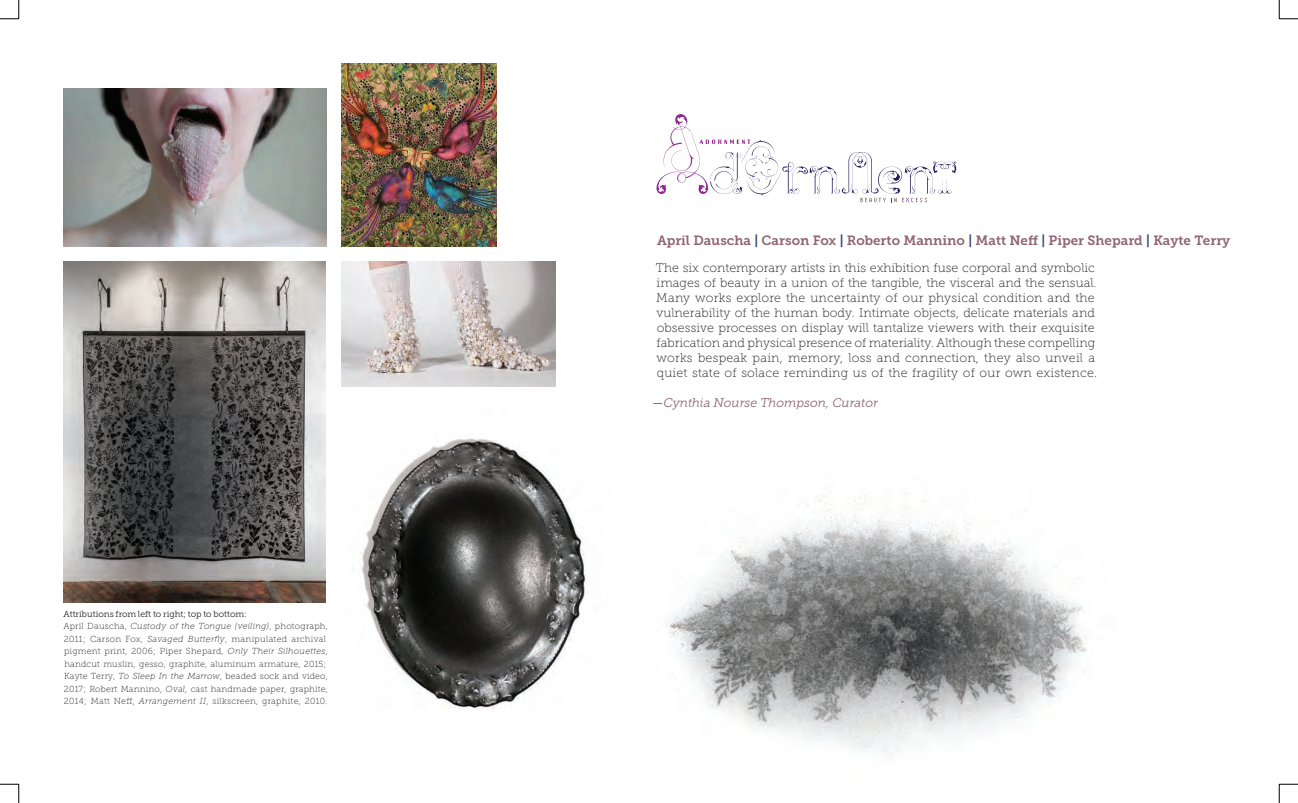
<style>
.page{position:relative;width:1298px;height:803px;background:#fff}
.page>*{position:absolute;margin:0;border:0;box-sizing:border-box;transform-origin:0 0}
.t1{font:13.38px "Museo Slab 700";color:#8f646f}
.t2{font:12.5px/15px "Museo Slab 100";letter-spacing:.005em;color:#231f20}
.t3{font:italic 12.5px "Museo Slab 300";color:#8f646f}
.t4{font:8.75px/12.5px "Museo Slab 100";letter-spacing:.025em;color:#231f20}
.t5{font:8.75px "Museo Slab 300";color:#231f20}
.s1{font-style:italic}
.s2{color:#3c4772}
</style>
<div class="page">
<img style="left:341px;top:261px;width:215px;height:125px">
<img style="left:64px;top:261px;width:261px;height:341px">
<img style="left:667px;top:493px;width:420px;height:262px">
<img style="left:360px;top:438px;width:226px;height:271px">
<img style="left:341px;top:64px;width:156px;height:182px">
<img style="left:64px;top:89px;width:262px;height:157px">
<svg style="left:656px;top:114px;width:300px;height:88px"></svg>
<svg style="left:0;top:0;width:20px;height:20px"></svg>
<svg style="left:0;top:783px;width:20px;height:19px"></svg>
<svg style="left:1278px;top:0;width:20px;height:20px"></svg>
<svg style="left:1278px;top:783px;width:20px;height:19px"></svg>
<p class="t5" style="left:64px;top:609px;width:185px">Attributions from left to right; top to bottom:</p>
<p class="t4" style="left:63px;top:620px;width:266px">April Dauscha, <span class="s1">Custody of the Tongue (veiling)</span>, photograph, 2011; Carson Fox, <span class="s1">Savaged Butterfly</span>, manipulated archival pigment print, 2006; Piper Shepard, <span class="s1">Only Their Silhouettes</span>, handcut muslin, gesso, graphite, aluminum armature, 2015; Kayte Terry, <span class="s1">To Sleep In the Marrow</span>, beaded sock and video, 2017; Robert Mannino, <span class="s1">Oval</span>, cast handmade paper, graphite, 2014; Matt Neff, <span class="s1">Arrangement II</span>, silkscreen, graphite, 2010.</p>
<p class="t1" style="left:657px;top:233px;width:575px">April Dauscha <span class="s2">|</span> Carson Fox <span class="s2">|</span> Roberto Mannino <span class="s2">|</span> Matt Neff <span class="s2">|</span> Piper Shepard <span class="s2">|</span> Kayte Terry</p>
<p class="t2" style="left:656px;top:260px;width:442px">The six contemporary artists in this exhibition fuse corporal and symbolic images of beauty in a union of the tangible, the visceral and the sensual.<br>Many works explore the uncertainty of our physical condition and the vulnerability of the human body. Intimate objects, delicate materials and obsessive processes on display will tantalize viewers with their exquisite fabrication and physical presence of materiality. Although these compelling works bespeak pain, memory, loss and connection, they also unveil a quiet state of solace reminding us of the fragility of our own existence.</p>
<p class="t3" style="left:652px;top:396px;width:227px"><span class="s2">—</span>Cynthia Nourse Thompson, Curator</p>
</div>
